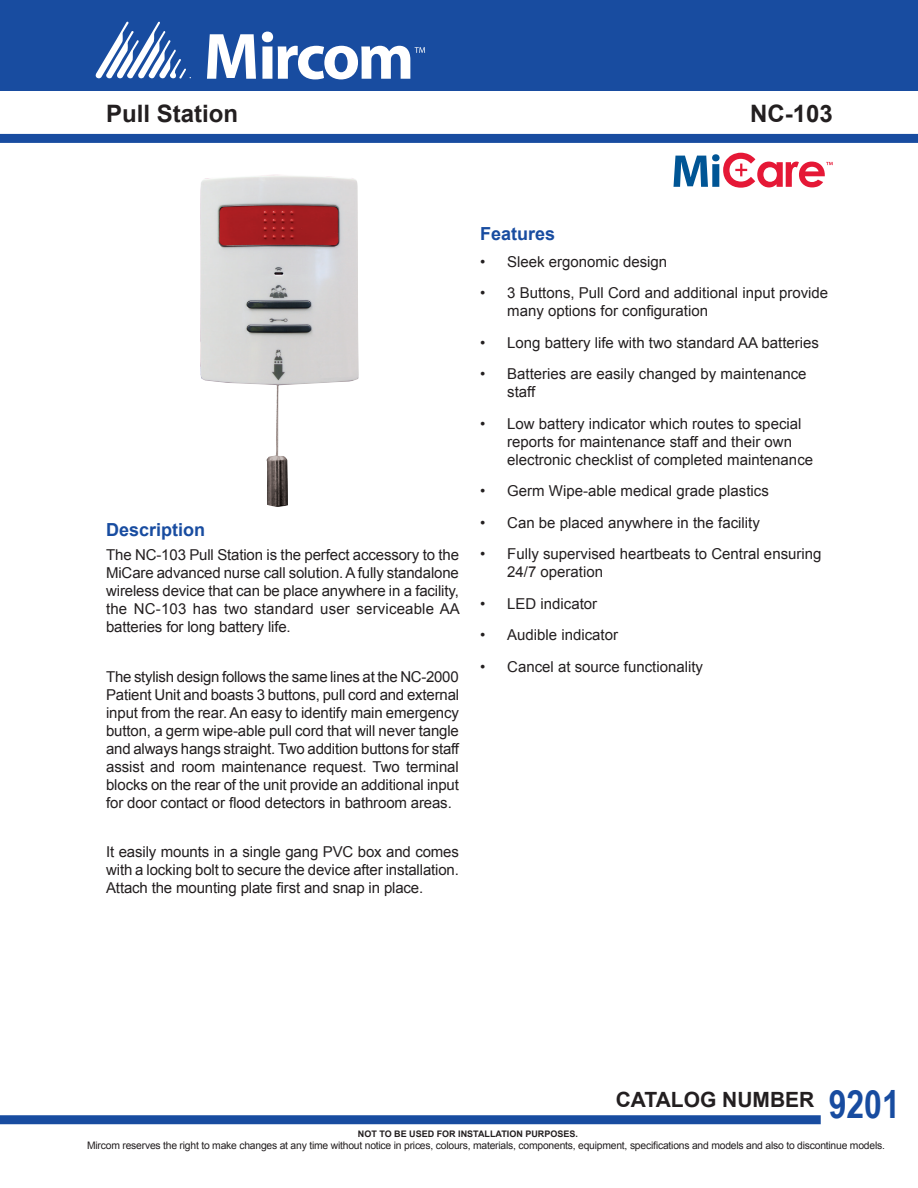
<style>
.page{position:relative;width:918px;height:1188px;background:#fff}
.page>*{position:absolute;margin:0;border:0;box-sizing:border-box;transform-origin:0 0}
.t1{font:700 39px "Arial Narrow";color:#184ca0}
.t2{font:700 24px "Arial";color:#231f20}
.t3{font:700 21px "Arial";color:#231f20}
.heading_3{font:700 18px "Arial";color:#184ca0}
.heading_1{font:700 18px "Arial";color:#184ca0}
.t4{font:15px/18px "Arial";color:#231f20}
.t5{font:10.35px "Arial";letter-spacing:-.02em;color:#231f20}
.t6{font:700 9px "Arial";color:#231f20}
</style>
<div class="page">
<div style="left:0;top:0;width:918px;height:90px;background:#184ca0"></div>
<div style="left:0;top:134px;width:918px;height:9px;background:#184ca0"></div>
<svg style="left:207px;top:34px;width:49px;height:45px"></svg>
<svg style="left:262px;top:32px;width:163px;height:47px"></svg>
<svg style="left:96px;top:22px;width:95px;height:57px"></svg>
<div style="left:0;top:1115px;width:821px;height:9px;background:#184ca0"></div>
<svg style="left:674px;top:153px;width:159px;height:35px"></svg>
<img style="left:200px;top:175px;width:159px;height:332px">
<p class="t2" style="left:106px;top:98px;width:134px">Pull Station</p>
<p class="t2" style="left:750px;top:98px;width:84px">NC-103</p>
<p class="heading_3" style="left:106px;top:517px;width:101px">Description</p>
<p class="t4" style="left:106px;top:546px;width:355px;text-align:justify">The NC-103 Pull Station is the perfect accessory to the MiCare advanced nurse call solution. A fully standalone wireless device that can be place anywhere in a facility, the NC-103 has two standard user serviceable AA batteries for long battery life.</p>
<p class="t4" style="left:106px;top:668px;width:355px;text-align:justify">The stylish design follows the same lines at the NC-2000<br>Patient Unit and boasts 3 buttons, pull cord and external input from the rear. An easy to identify main emergency button, a germ wipe-able pull cord that will never tangle and always hangs straight. Two addition buttons for staff assist and room maintenance request. Two terminal blocks on the rear of the unit provide an additional input for door contact or flood detectors in bathroom areas.</p>
<p class="t4" style="left:106px;top:843px;width:354px;text-align:justify">It easily mounts in a single gang PVC box and comes with a locking bolt to secure the device after installation.<br>Attach the mounting plate first and snap in place.</p>
<p class="heading_1" style="left:480px;top:221px;width:77px">Features</p>
<p class="t4" style="left:480px;top:252px;width:189px">• Sleek ergonomic design</p>
<p class="t4" style="left:507px;top:284px;width:322px;text-indent:-27px">• 3 Buttons, Pull Cord and additional input provide many options for configuration</p>
<p class="t4" style="left:480px;top:333px;width:340px">• Long battery life with two standard AA batteries</p>
<p class="t4" style="left:507px;top:365px;width:301px;text-indent:-27px">• Batteries are easily changed by maintenance staff</p>
<p class="t4" style="left:507px;top:414px;width:307px;text-indent:-27px">• Low battery indicator which routes to special reports for maintenance staff and their own electronic checklist of completed maintenance</p>
<p class="t4" style="left:480px;top:482px;width:290px">• Germ Wipe-able medical grade plastics</p>
<p class="t4" style="left:480px;top:513px;width:281px">• Can be placed anywhere in the facility</p>
<p class="t4" style="left:507px;top:545px;width:316px;text-indent:-27px">• Fully supervised heartbeats to Central ensuring<br>24/7 operation</p>
<p class="t4" style="left:480px;top:594px;width:119px">• LED indicator</p>
<p class="t4" style="left:480px;top:626px;width:139px">• Audible indicator</p>
<p class="t4" style="left:480px;top:657px;width:224px">• Cancel at source functionality</p>
<p class="t3" style="left:616px;top:1086px;width:200px">CATALOG NUMBER</p>
<p class="t1" style="left:829px;top:1075px;width:73px">9201</p>
<p class="t6" style="left:358px;top:1128px;width:222px">NOT TO BE USED FOR INSTALLATION PURPOSES.</p>
<p class="t5" style="left:87px;top:1139px;width:799px">Mircom reserves the right to make changes at any time without notice in prices, colours, materials, components, equipment, specifications and models and also to discontinue models.</p>
</div>
